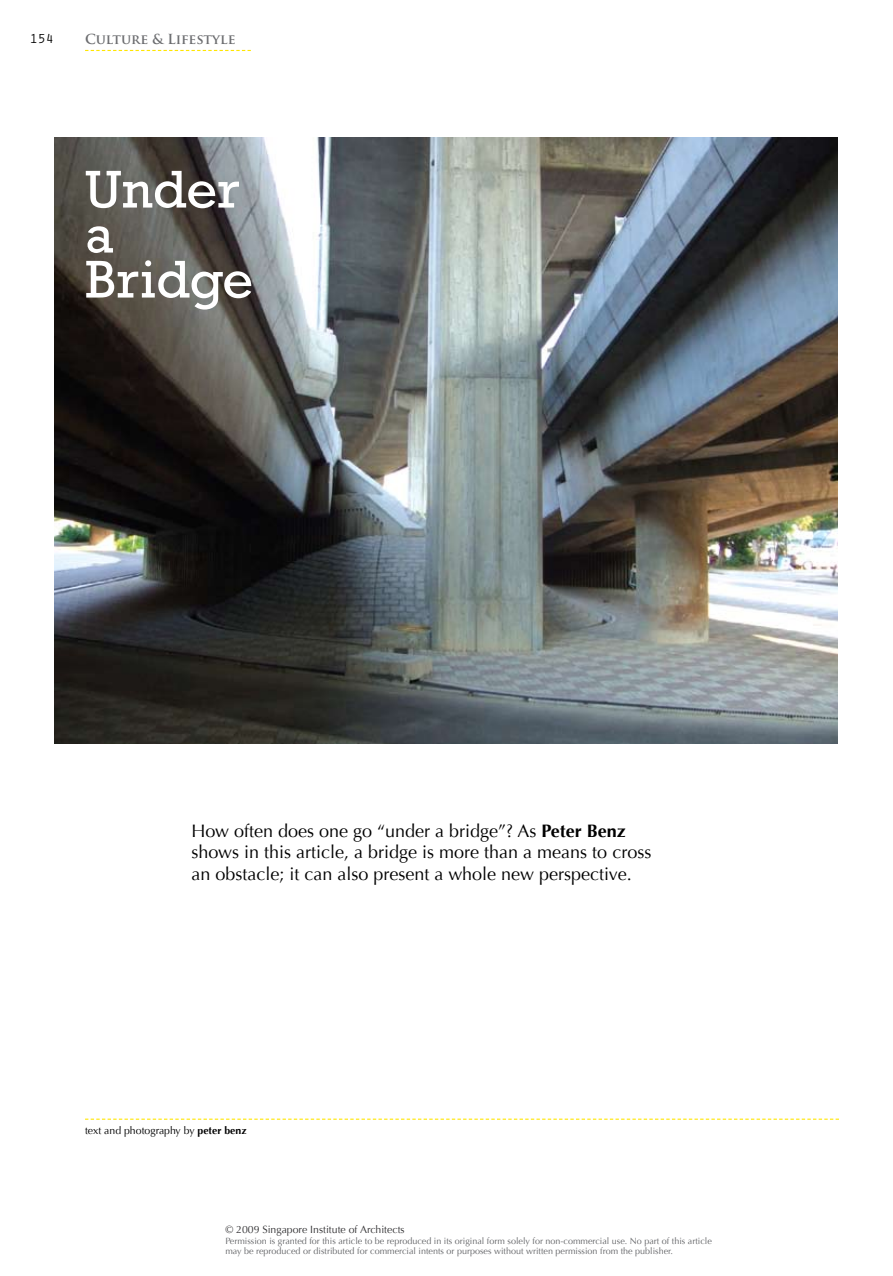
<style>
.page{position:relative;width:893px;height:1276px;background:#fff}
.page>*{position:absolute;margin:0;border:0;box-sizing:border-box;transform-origin:0 0}
.t1{font:54px/45px "Rockwell";color:#fff}
.t2{font:18px/21px "Optima";color:#000}
.t3{font:700 13.5px "Trajan Pro";color:#6b6c6f}
.t4{font:13.5px "Orator Std";color:#000}
.t5{font:10.5px "Optima";color:#343335}
.t6{font:10.5px "Optima";color:#000}
.t7{font:9px/10.5px "Optima";color:#636467}
.s1{font-weight:700}
.s2{font-style:inherit}
</style>
<div class="page">
<img style="left:54px;top:138px;width:784px;height:606px">
<svg style="left:85px;top:1118px;width:754px;height:1px"></svg>
<svg style="left:85px;top:50px;width:166px;height:1px"></svg>
<h3 class="t4" style="left:30px;top:29px;width:26px">154</h3>
<h3 class="t3" style="left:85px;top:31px;width:152px">Culture &amp; Lifestyle</h3>
<h1 class="t1" style="left:85px;top:168px;width:170px">Under a<br>Bridge</h1>
<h2 class="t2" style="left:191px;top:821px;width:461px">How often does one go “under a bridge”? As <span class="s1">Peter Benz </span>shows in this article, a bridge is more than a means to cross an obstacle; it can also present a whole new perspective.</h2>
<p class="t6" style="left:85px;top:1124px;width:163px">text and photography by <span class="s1">peter benz</span></p>
<p class="t5" style="left:225px;top:1223px;width:181px"><span class="s2">© 2009</span> Singapore Institute of Architects</p>
<p class="t7" style="left:225px;top:1235px;width:488px">Permission is granted for this article to be reproduced in its original form solely for non-commercial use. No part of this article may be reproduced or distributed for commercial intents or purposes without written permission from the publisher.</p>
</div>
